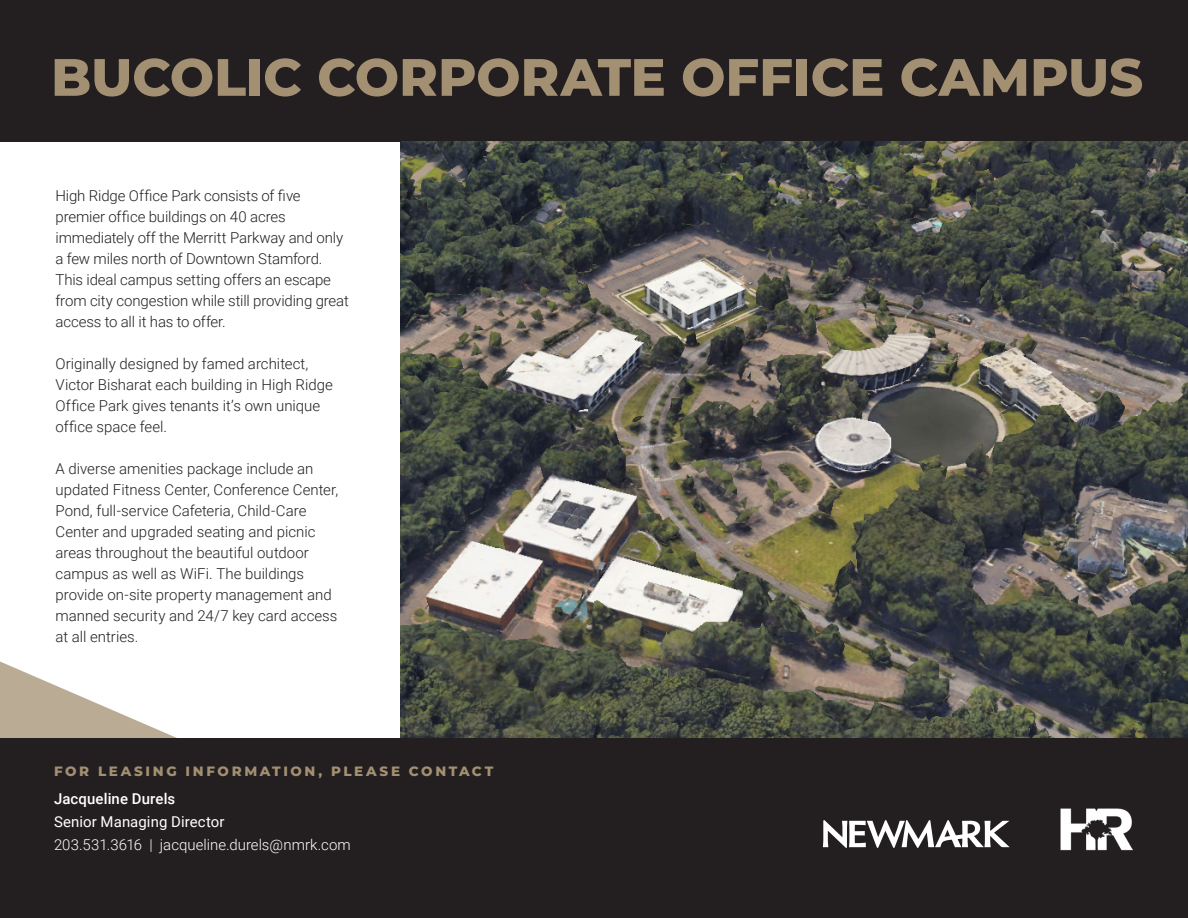
<style>
.page{position:relative;width:1188px;height:918px;background:#fff}
.page>*{position:absolute;margin:0;border:0;box-sizing:border-box;transform-origin:0 0}
.t1{font:800 52.5px "Montserrat";color:#a38f72}
.t2{font:300 15px/21px "Roboto";color:#231f20}
.t3{font:300 15px "Roboto";color:#fff}
.t4{font:15px "Roboto";letter-spacing:.005em;color:#fff}
.t5{font:500 15px "Roboto";letter-spacing:.01em;color:#fff}
.t6{font:800 13.5px "Montserrat";letter-spacing:.195em;color:#a38f72}
</style>
<div class="page">
<div style="left:0;top:738px;width:1188px;height:180px;background:#231f20"></div>
<div style="left:0;top:0;width:1188px;height:141px;background:#231f20"></div>
<img style="left:400px;top:141px;width:788px;height:597px">
<svg style="left:0;top:662px;width:177px;height:76px"></svg>
<img style="left:1060px;top:808px;width:73px;height:43px">
<svg style="left:823px;top:820px;width:187px;height:28px"></svg>
<p class="t1" style="left:51px;top:39px;width:1094px">BUCOLIC CORPORATE OFFICE CAMPUS</p>
<p class="t2" style="left:56px;top:185px;width:295px">High Ridge Office Park consists of five premier office buildings on 40 acres immediately off the Merritt Parkway and only a few miles north of Downtown Stamford.<br>This ideal campus setting offers an escape from city congestion while still providing great access to all it has to offer.</p>
<p class="t2" style="left:56px;top:353px;width:279px">Originally designed by famed architect, Victor Bisharat each building in High Ridge Office Park gives tenants it’s own unique office space feel.</p>
<p class="t2" style="left:56px;top:458px;width:284px">A diverse amenities package include an updated Fitness Center, Conference Center, Pond, full-service Cafeteria, Child-Care Center and upgraded seating and picnic areas throughout the beautiful outdoor campus as well as WiFi. The buildings provide on-site property management and manned security and 24/7 key card access at all entries.</p>
<p class="t6" style="left:54px;top:761px;width:441px">FOR LEASING INFORMATION, PLEASE CONTACT</p>
<p class="t5" style="left:54px;top:788px;width:123px">Jacqueline Durels</p>
<p class="t4" style="left:54px;top:811px;width:172px">Senior Managing Director</p>
<p class="t3" style="left:54px;top:834px;width:298px">203.531.3616 | jacqueline.durels@nmrk.com</p>
</div>
